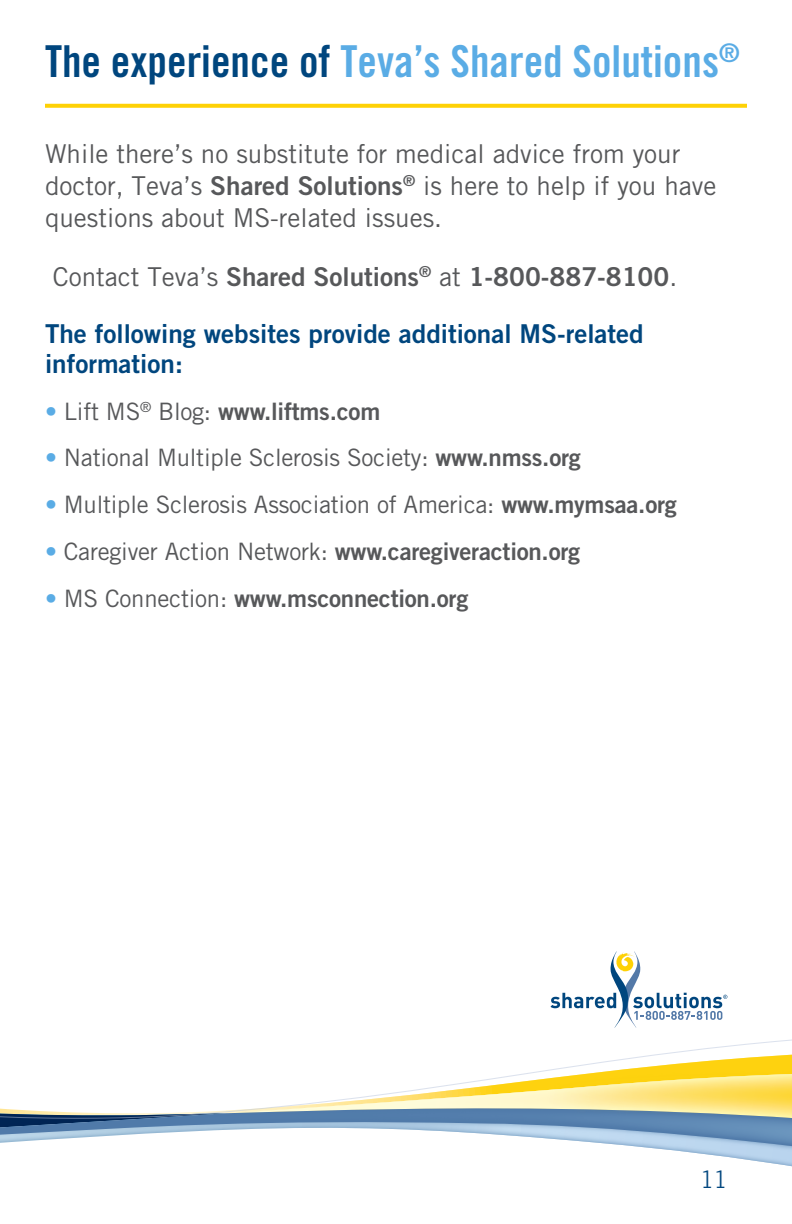
<style>
.page{position:relative;width:792px;height:1224px;background:#fff}
.page>*{position:absolute;margin:0;border:0;box-sizing:border-box;transform-origin:0 0}
.t1{font:44px "Trade Gothic LT Std Bd Cn 20";color:#5aace5}
.t2{font:26px/32px "Trade Gothic LT Std";color:#57585a}
.t3{font:26px/57px "Trade Gothic LT Std Bd 2";color:#00467e}
.t4{font:24px "Trade Gothic LT Std";letter-spacing:-.01em;color:#57585a}
.t5{font:24px "Trade Gothic LT Std Bd 2";letter-spacing:-.01em;color:#57585a}
.t6{font:300 24px "Trade Gothic LT Std";color:#00467e}
.s1{color:#00467e}
.s2{font-family:"Trade Gothic LT Std Bd 2"}
.s3{font-family:"Trade Gothic LT Std";color:#57585a}
.s4{color:#57585a}
.s5{font-family:"Trade Gothic LT Std";color:#5aace5}
.s6{font-family:"Trade Gothic LT Std"}
.s7{color:#5aace5}
</style>
<div class="page">
<svg style="left:0;top:951px;width:635px;height:192px"></svg>
<img style="left:478px;top:963px;width:314px;height:204px">
<svg style="left:551px;top:952px;width:176px;height:76px"></svg>
<svg style="left:45px;top:104px;width:702px;height:4px;background:#fed313"></svg>
<h1 class="t1" style="left:45px;top:34px;width:696px"><span class="s1">The experience of</span> Teva’s Shared Solutions<sup>®</sup></h1>
<p class="t2" style="left:45px;top:137px;width:673px">While there’s no substitute for medical advice from your doctor, Teva’s <span class="s2">Shared Solutions</span><sup>®</sup> is here to help if you have questions about MS-related issues.</p>
<p class="t3" style="left:45px;top:248px;width:634px;text-indent:8px"><span class="s3">Contact Teva’s</span> <span class="s4">Shared Solutions</span><sup>®</sup> <span class="s3">at</span> <span class="s4">1-800-887-8100</span><span class="s3">.<br></span>The following websites provide additional MS-related</p>
<p class="t3" style="left:45px;top:335px;width:139px">information:</p>
<p class="t5" style="left:45px;top:396px;width:337px"><span class="s5">•</span> <span class="s6">Lift MS</span><sup>®</sup> <span class="s6">Blog:</span> www.liftms.com</p>
<p class="t4" style="left:45px;top:443px;width:537px"><span class="s7">•</span> National Multiple Sclerosis Society: <span class="s2">www.nmss.org</span></p>
<p class="t4" style="left:45px;top:490px;width:633px"><span class="s7">•</span> Multiple Sclerosis Association of America: <span class="s2">www.mymsaa.org</span></p>
<p class="t4" style="left:45px;top:537px;width:537px"><span class="s7">•</span> Caregiver Action Network: <span class="s2">www.caregiveraction.org</span></p>
<p class="t5" style="left:45px;top:583px;width:425px"><span class="s5">•</span> <span class="s6">MS Connection:</span> www.msconnection.org</p>
<p class="t6" style="left:700px;top:1165px;width:28px">11</p>
</div>
